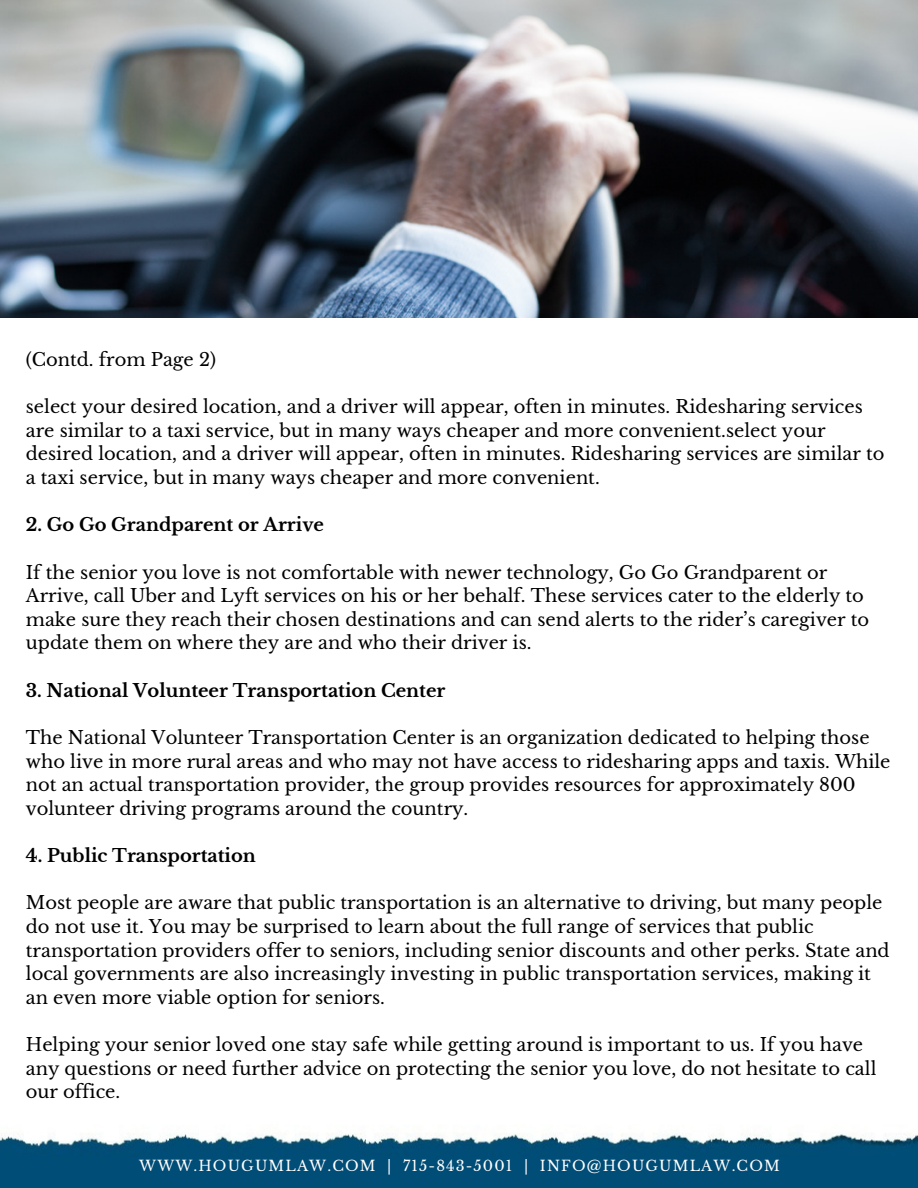
<style>
.page{position:relative;width:918px;height:1188px;background:#fff}
.page>*{position:absolute;margin:0;border:0;box-sizing:border-box;transform-origin:0 0}
.t1{font:17.85px/23.7px "Libre Baskerville";color:#000}
.t2{font:700 17.85px "Libre Baskerville";color:#000}
.t3{font:14.4px "Libre Baskerville";letter-spacing:.08em;color:#fff}
</style>
<div class="page">
<img style="left:0;top:1133px;width:918px;height:55px">
<img style="left:0;top:0;width:918px;height:317px">
<p class="t1" style="left:26px;top:348px;width:192px">(Contd. from Page 2)</p>
<p class="t1" style="left:26px;top:395px;width:860px">select your desired location, and a driver will appear, often in minutes. Ridesharing services are similar to a taxi service, but in many ways cheaper and more convenient.select your desired location, and a driver will appear, often in minutes. Ridesharing services are similar to a taxi service, but in many ways cheaper and more convenient.</p>
<p class="t2" style="left:26px;top:514px;width:300px">2. Go Go Grandparent or Arrive</p>
<p class="t1" style="left:26px;top:560px;width:845px">If the senior you love is not comfortable with newer technology, Go Go Grandparent or Arrive, call Uber and Lyft services on his or her behalf. These services cater to the elderly to make sure they reach their chosen destinations and can send alerts to the rider’s caregiver to update them on where they are and who their driver is.</p>
<p class="t2" style="left:26px;top:679px;width:421px">3. National Volunteer Transportation Center</p>
<p class="t1" style="left:26px;top:726px;width:866px">The National Volunteer Transportation Center is an organization dedicated to helping those who live in more rural areas and who may not have access to ridesharing apps and taxis. While not an actual transportation provider, the group provides resources for approximately 800 volunteer driving programs around the country.</p>
<p class="t2" style="left:26px;top:845px;width:232px">4. Public Transportation</p>
<p class="t1" style="left:26px;top:891px;width:865px">Most people are aware that public transportation is an alternative to driving, but many people do not use it. You may be surprised to learn about the full range of services that public transportation providers offer to seniors, including senior discounts and other perks. State and local governments are also increasingly investing in public transportation services, making it an even more viable option for seniors.</p>
<p class="t1" style="left:26px;top:1033px;width:852px">Helping your senior loved one stay safe while getting around is important to us. If you have any questions or need further advice on protecting the senior you love, do not hesitate to call our office.</p>
<p class="t3" style="left:139px;top:1157px;width:642px">WWW.HOUGUMLAW.COM | 715-843-5001 | INFO@HOUGUMLAW.COM</p>
</div>
